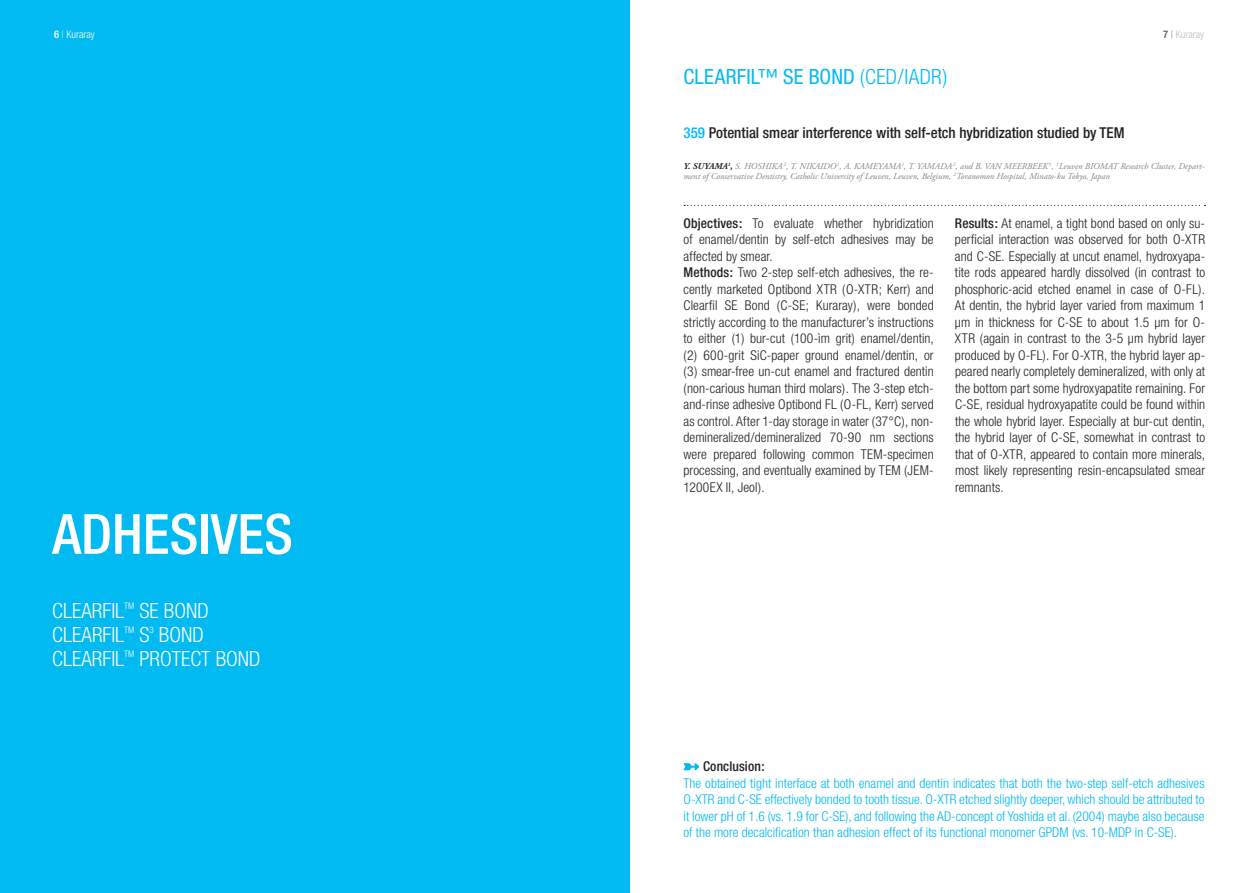
<style>
.page{position:relative;width:1259px;height:893px;background:#fff}
.page>*{position:absolute;margin:0;border:0;box-sizing:border-box;transform-origin:0 0}
.t1{font:500 condensed 55.5px "Helvetica Neue";color:#fff}
.t2{font:300 condensed 21px "Helvetica Neue";color:#fff}
.t3{font:condensed 21px "Helvetica Neue";letter-spacing:.01em;color:#00baf1}
.t4{font:500 condensed 15px "Helvetica Neue";color:#231f20}
.t5{font:300 condensed 13.5px/16.5px "Helvetica Neue";letter-spacing:.005em;color:#231f20}
.t6{font:300 condensed 13.5px/16.5px "Helvetica Neue";color:#00baf1;text-align:justify}
.t7{font:500 condensed 13.5px "Helvetica Neue";letter-spacing:.005em;color:#231f20}
.t8{font:300 condensed 10.5px "Helvetica Neue";color:#fff}
.t9{font:300 condensed 10.5px "Helvetica Neue";color:#bcbdc0}
.t10{font:italic 9px/10.5px "Adobe Garamond Pro";color:#808285}
.t11{font:300 condensed 9px "Helvetica Neue";color:#fff}
.s1{font-weight:500}
.s2{font-weight:100}
.s3{font-weight:500;color:#57585a}
.s4{font-weight:100;color:#57585a}
.s5{font-weight:300}
.s6{color:#00baf1}
.s7{font-weight:700;color:#231f20}
</style>
<div class="page">
<div style="left:0;top:0;width:629px;height:893px;background:#00baf1"></div>
<svg style="left:684px;top:205px;width:521px;height:1px"></svg>
<svg style="left:683px;top:763px;width:16px;height:7px"></svg>
<p class="t8" style="left:54px;top:29px;width:42px"><span class="s1">6</span> <span class="s2">|</span> Kuraray</p>
<p class="t9" style="left:1163px;top:29px;width:42px"><span class="s3">7</span> <span class="s4">|</span> Kuraray</p>
<h2 class="t3" style="left:683px;top:65px;width:265px">CLEARFIL™ SE BOND <span class="s5">(CED/IADR)</span></h2>
<h1 class="t1" style="left:52px;top:501px;width:242px">ADHESIVES</h1>
<h2 class="t2" style="left:52px;top:599px;width:66px">CLEARFIL</h2>
<p class="t11" style="left:124px;top:601px;width:6px">TM</p>
<h2 class="t2" style="left:139px;top:599px;width:71px">SE BOND</h2>
<h2 class="t2" style="left:52px;top:623px;width:66px">CLEARFIL</h2>
<p class="t11" style="left:124px;top:625px;width:6px">TM</p>
<h2 class="t2" style="left:139px;top:623px;width:66px">SBOND</h2>
<p class="t11" style="left:150px;top:625px;width:6px">3</p>
<h2 class="t2" style="left:52px;top:647px;width:66px">CLEARFIL</h2>
<p class="t11" style="left:124px;top:649px;width:6px">TM</p>
<h2 class="t2" style="left:139px;top:647px;width:122px">PROTECT BON D</h2>
<p class="t4" style="left:683px;top:123px;width:425px"><span class="s6">359</span> Potential smear interference with self-etch hybridization studied by TEM</p>
<p class="t10" style="left:683px;top:161px;width:522px"><span class="s7">Y. SUYAMA</span><sup>1</sup><span class="s7">,</span> S. HOSHIKA <sup>2</sup>, T. NIKAIDO<sup>1</sup>, A. KAMEYAMA<sup>1</sup>, T. YAMADA<sup>2</sup>, and B. VAN MEERBEEK<sup>1</sup>, <sup>1</sup>Leuven BIOMAT Research Cluster, Depart&shy;ment of Conservative Dentistry, Catholic University of Leuven, Leuven, Belgium, <sup>2</sup>Toranomon Hospital, Minato-ku Tokyo, Japan</p>
<p class="t5" style="left:955px;top:215px;width:252px;text-align:justify"><span class="s1">Results:</span> At enamel, a tight bond based on only su&shy;perficial interaction was observed for both O-XTR and C-SE. Especially at uncut enamel, hydroxyapa&shy;tite rods appeared hardly dissolved (in contrast to phosphoric-acid etched enamel in case of O-FL).<br>At dentin, the hybrid layer varied from maximum 1 µm in thickness for C-SE to about 1.5 µm for O-XTR (again in contrast to the 3-5 µm hybrid layer produced by O-FL). For O-XTR, the hybrid layer ap&shy;peared nearly completely demineralized, with only at the bottom part some hydroxyapatite remaining. For C-SE, residual hydroxyapatite could be found within the whole hybrid layer. Especially at bur-cut dentin, the hybrid layer of C-SE, somewhat in contrast to that of O-XTR, appeared to contain more minerals, most likely representing resin-encapsulated smear remnants.</p>
<p class="t5" style="left:683px;top:215px;width:252px"><span class="s1">Objectives:</span> To evaluate whether hybridization of enamel/dentin by self-etch adhesives may be affected by smear.<br><span class="s1">Methods:</span> Two 2-step self-etch adhesives, the re&shy;cently marketed Optibond XTR (O-XTR; Kerr) and Clearfil SE Bond (C-SE; Kuraray), were bonded strictly according to the manufacturer’s instructions to either (1) bur-cut (100-ìm grit) enamel/dentin, (2) 600-grit SiC-paper ground enamel/dentin, or (3) smear-free un-cut enamel and fractured dentin (non-carious human third molars). The 3-step etch&shy;and-rinse adhesive Optibond FL (O-FL, Kerr) served as control. After 1-day storage in water (37°C), non&shy;demineralized/demineralized 70-90 nm sections were prepared following common TEM-specimen processing, and eventually examined by TEM (JEM-1200EX II , Jeol).</p>
<p class="t7" style="left:703px;top:758px;width:63px">Conclusion:</p>
<p class="t6" style="left:683px;top:774px;width:522px">The obtained tight interface at both enamel and dentin indicates that both the two-step self-etch adhesives O-XTR and C-SE effectively bonded to tooth tissue. O-XTR etched slightly deeper, which should be attributed to it lower pH of 1.6 (vs. 1.9 for C-SE), and following the AD-concept of Yoshida et al. (2004) maybe also because of the more decalcification than adhesion effect of its functional monomer GPDM (vs. 10-MDP in C-SE).</p>
</div>
